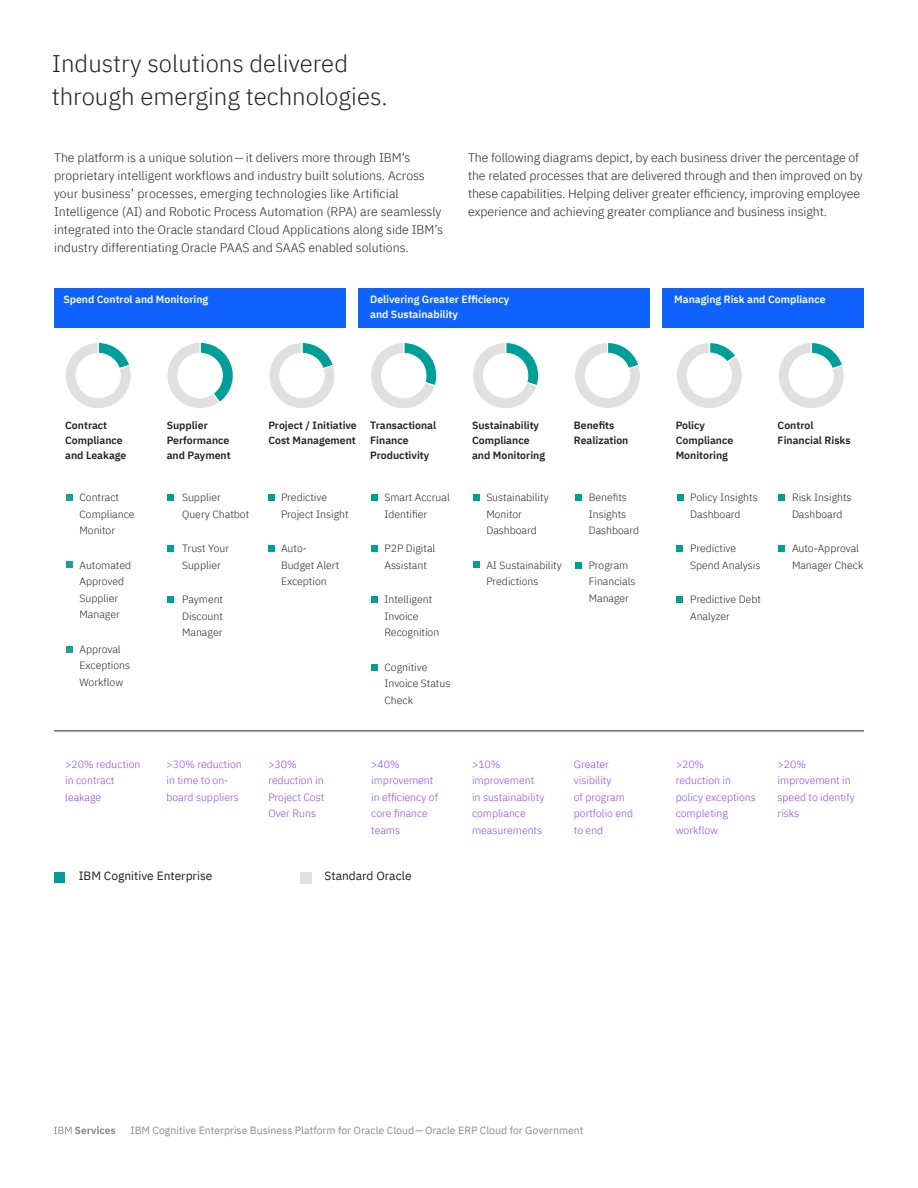
<style>
.page{position:relative;width:918px;height:1188px;background:#fff}
.page>*{position:absolute;margin:0;border:0;box-sizing:border-box;transform-origin:0 0}
.Section_Header{font:300 24px/33px "IBM Plex Sans";color:#231f20}
.Body_Copy{font:300 12.3px/18px "IBM Plex Sans";color:#231f20}
.Body_Copy-2{font:12px "IBM Plex Sans";color:#231f20}
.Body_Copy-3{font:300 10.5px/16.5px "IBM Plex Sans";color:#231f20}
.Body_Copy-4{font:300 10.5px/16.5px "IBM Plex Sans";color:#8a3ffc}
.Body_Copy-5{font:600 10.5px/15px "IBM Plex Sans";color:#231f20}
.Body_Copy-6{font:600 10.5px/15px "IBM Plex Sans";color:#fff}
.t1{font:10.5px "IBM Plex Sans";color:#8c8c8c}
</style>
<div class="page">
<svg style="left:54px;top:1126px;width:61px;height:8px"></svg>
<svg style="left:371px;top:342px;width:66px;height:66px"></svg>
<div style="left:575px;top:495px;width:7px;height:6px;background:#009e99"></div>
<div style="left:575px;top:562px;width:7px;height:6px;background:#009e99"></div>
<div style="left:167px;top:495px;width:7px;height:6px;background:#009e99"></div>
<div style="left:167px;top:545px;width:7px;height:7px;background:#009e99"></div>
<div style="left:167px;top:596px;width:7px;height:7px;background:#009e99"></div>
<div style="left:371px;top:495px;width:7px;height:6px;background:#009e99"></div>
<div style="left:371px;top:545px;width:7px;height:7px;background:#009e99"></div>
<div style="left:371px;top:596px;width:7px;height:7px;background:#009e99"></div>
<div style="left:371px;top:664px;width:7px;height:6px;background:#009e99"></div>
<div style="left:473px;top:495px;width:7px;height:6px;background:#009e99"></div>
<div style="left:473px;top:561px;width:7px;height:7px;background:#009e99"></div>
<div style="left:66px;top:495px;width:7px;height:6px;background:#1c9e99"></div>
<div style="left:66px;top:561px;width:7px;height:7px;background:#1c9e99"></div>
<div style="left:66px;top:646px;width:7px;height:6px;background:#1c9e99"></div>
<svg style="left:269px;top:495px;width:6px;height:6px"></svg>
<div style="left:269px;top:545px;width:6px;height:7px;background:#009e99"></div>
<div style="left:676px;top:545px;width:7px;height:7px;background:#009e99"></div>
<div style="left:676px;top:596px;width:7px;height:7px;background:#009e99"></div>
<svg style="left:677px;top:495px;width:6px;height:6px"></svg>
<div style="left:778px;top:494px;width:7px;height:7px;background:#009e99"></div>
<div style="left:778px;top:545px;width:7px;height:7px;background:#009e99"></div>
<hr style="left:54px;top:730px;width:810px;height:1px;background:#231f20">
<div style="left:55px;top:872px;width:10px;height:10px;background:#009d9a"></div>
<div style="left:300px;top:872px;width:12px;height:12px;background:#e0e0e0"></div>
<div style="left:54px;top:288px;width:292px;height:39px;background:#0f62fe"></div>
<div style="left:358px;top:288px;width:292px;height:39px;background:#0f62fe"></div>
<div style="left:662px;top:288px;width:202px;height:39px;background:#0f62fe"></div>
<svg style="left:66px;top:342px;width:65px;height:66px"></svg>
<svg style="left:167px;top:342px;width:67px;height:66px"></svg>
<svg style="left:269px;top:342px;width:66px;height:66px"></svg>
<svg style="left:473px;top:342px;width:66px;height:66px"></svg>
<svg style="left:575px;top:342px;width:65px;height:66px"></svg>
<svg style="left:677px;top:342px;width:65px;height:66px"></svg>
<svg style="left:779px;top:342px;width:65px;height:66px"></svg>
<p class="Section_Header" style="left:52px;top:45px;width:337px">Industry solutions delivered through emerging technologies.</p>
<p class="Body_Copy" style="left:54px;top:148px;width:390px">The platform is a unique solution—it delivers more through IBM’s proprietary intelligent workflows and industry built solutions. Across your business’ processes, emerging technologies like Artificial Intelligence (AI) and Robotic Process Automation (RPA) are seamlessly integrated into the Oracle standard Cloud Applications along side IBM’s industry differentiating Oracle PAAS and SAAS enabled solutions.</p>
<p class="Body_Copy" style="left:468px;top:148px;width:396px">The following diagrams depict, by each business driver the percentage of the related processes that are delivered through and then improved on by these capabilities. Helping deliver greater efficiency, improving employee experience and achieving greater compliance and business insight.</p>
<p class="Body_Copy-6" style="left:63px;top:291px;width:146px">Spend Control and Monitoring</p>
<p class="Body_Copy-6" style="left:370px;top:291px;width:141px">Delivering Greater Efficiency and Sustainability</p>
<p class="Body_Copy-6" style="left:674px;top:291px;width:153px">Managing Risk and Compliance</p>
<p class="Body_Copy-5" style="left:65px;top:417px;width:63px">Contract<br>Compliance and Leakage</p>
<p class="Body_Copy-5" style="left:370px;top:417px;width:68px">Transactional<br>Finance<br>Productivity</p>
<p class="Body_Copy-5" style="left:167px;top:417px;width:65px">Supplier<br>Performance and Payment</p>
<p class="Body_Copy-5" style="left:472px;top:417px;width:75px">Sustainability<br>Compliance and Monitoring</p>
<p class="Body_Copy-5" style="left:268px;top:417px;width:90px">Project / Initiative<br>Cost Management</p>
<p class="Body_Copy-3" style="left:80px;top:488px;width:57px">Contract<br>Compliance<br>Monitor</p>
<p class="Body_Copy-3" style="left:80px;top:556px;width:53px">Automated<br>Approved<br>Supplier<br>Manager</p>
<p class="Body_Copy-3" style="left:80px;top:640px;width:52px">Approval<br>Exceptions<br>Workflow</p>
<p class="Body_Copy-3" style="left:182px;top:488px;width:69px">Supplier<br>Query Chatbot</p>
<p class="Body_Copy-3" style="left:182px;top:539px;width:49px">Trust Your<br>Supplier</p>
<p class="Body_Copy-3" style="left:182px;top:590px;width:43px;text-align:justify">Payment Discount Manager</p>
<p class="Body_Copy-3" style="left:281px;top:488px;width:69px">Predictive<br>Project Insight</p>
<p class="Body_Copy-3" style="left:281px;top:539px;width:60px">Auto-<br>Budget Alert<br>Exception</p>
<p class="Body_Copy-3" style="left:384px;top:488px;width:67px">Smart Accrual<br>Identifier</p>
<p class="Body_Copy-3" style="left:384px;top:539px;width:52px">P2P Digital<br>Assistant</p>
<p class="Body_Copy-3" style="left:384px;top:590px;width:56px">Intelligent<br>Invoice<br>Recognition</p>
<p class="Body_Copy-3" style="left:384px;top:658px;width:67px">Cognitive<br>Invoice Status<br>Check</p>
<p class="Body_Copy-3" style="left:486px;top:488px;width:64px">Sustainability<br>Monitor<br>Dashboard</p>
<p class="Body_Copy-3" style="left:486px;top:556px;width:77px">AI Sustainability<br>Predictions</p>
<p class="Body_Copy-5" style="left:574px;top:417px;width:56px">Benefits<br>Realization</p>
<p class="Body_Copy-5" style="left:676px;top:417px;width:59px">Policy<br>Compliance<br>Monitoring</p>
<p class="Body_Copy-3" style="left:589px;top:488px;width:52px">Benefits<br>Insights<br>Dashboard</p>
<p class="Body_Copy-3" style="left:589px;top:556px;width:48px">Program<br>Financials<br>Manager</p>
<p class="Body_Copy-3" style="left:690px;top:488px;width:69px">Policy Insights<br>Dashboard</p>
<p class="Body_Copy-3" style="left:690px;top:539px;width:72px">Predictive<br>Spend Analysis</p>
<p class="Body_Copy-3" style="left:690px;top:590px;width:72px">Predictive Debt<br>Analyzer</p>
<p class="Body_Copy-5" style="left:778px;top:417px;width:75px">Control<br>Financial Risks</p>
<p class="Body_Copy-3" style="left:792px;top:488px;width:61px">Risk Insights<br>Dashboard</p>
<p class="Body_Copy-3" style="left:792px;top:539px;width:73px">Auto-Approval<br>Manager Check</p>
<p class="Body_Copy-4" style="left:65px;top:755px;width:77px">&gt;20% reduction in contract leakage</p>
<p class="Body_Copy-4" style="left:167px;top:755px;width:77px">&gt;30% reduction in time to on&shy;board suppliers</p>
<p class="Body_Copy-4" style="left:268px;top:755px;width:57px">&gt;30% reduction in<br>Project Cost<br>Over Runs</p>
<p class="Body_Copy-4" style="left:371px;top:755px;width:68px">&gt;40% improvement in efficiency of core finance teams</p>
<p class="Body_Copy-4" style="left:472px;top:755px;width:74px">&gt;10% improvement in sustainability compliance measurements</p>
<p class="Body_Copy-4" style="left:574px;top:755px;width:61px">Greater visibility<br>of program portfolio end to end</p>
<p class="Body_Copy-2" style="left:79px;top:867px;width:135px">IBM Cognitive Enterprise</p>
<p class="Body_Copy-2" style="left:325px;top:867px;width:89px">Standard Oracle</p>
<p class="Body_Copy-4" style="left:676px;top:755px;width:82px">&gt;20%<br>reduction in policy exceptions completing workflow</p>
<p class="Body_Copy-4" style="left:778px;top:755px;width:79px">&gt;20% improvement in speed to identify risks</p>
<p class="t1" style="left:130px;top:1122px;width:455px">IBM Cognitive Enterprise Business Platform for Oracle Cloud—Oracle ERP Cloud for Government</p>
</div>
